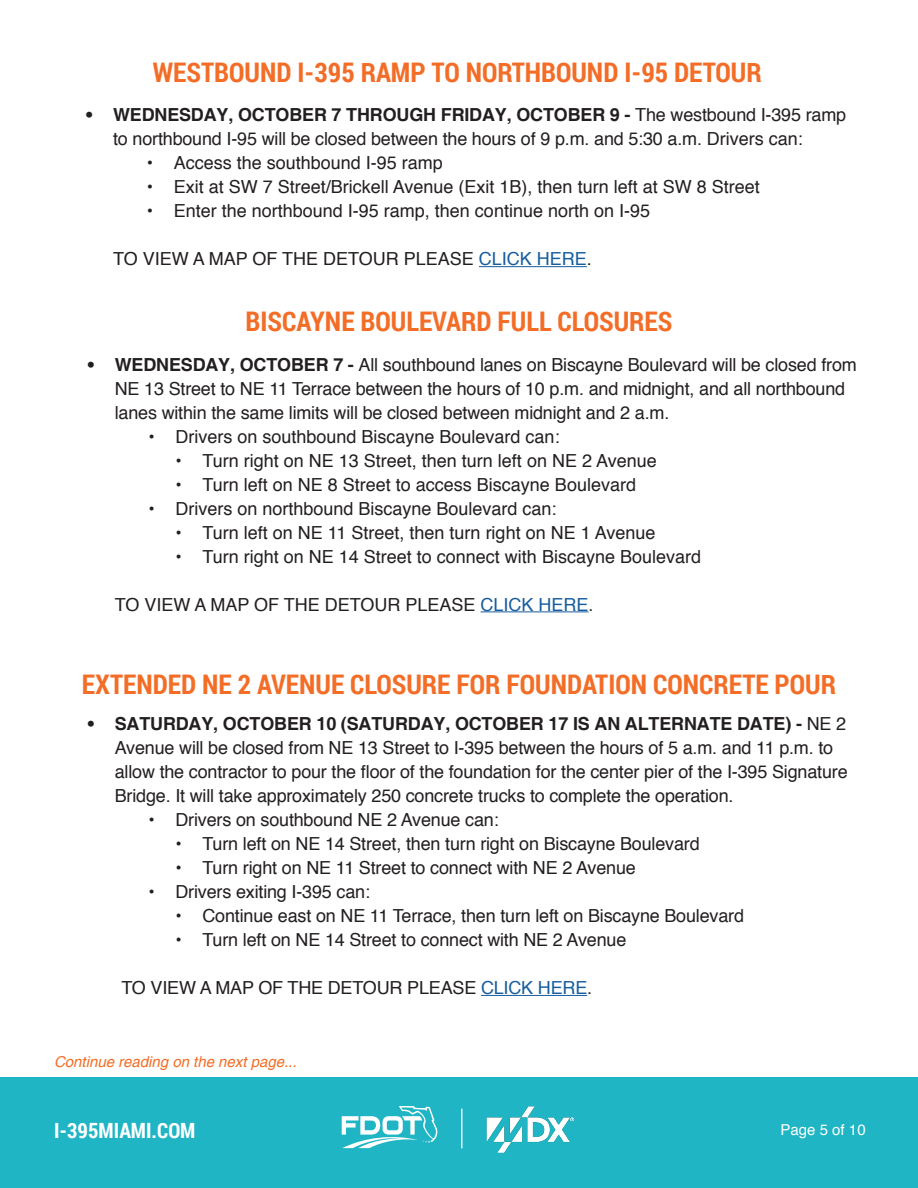
<style>
.page{position:relative;width:918px;height:1188px;background:#fff}
.page>*{position:absolute;margin:0;border:0;box-sizing:border-box;transform-origin:0 0}
.t1{font:700 27px "Roboto Condensed";color:#f36d27}
.t2{font:700 21px "Roboto Condensed";color:#fff}
.t3{font:18px/24px "Helvetica";letter-spacing:-.01em;color:#231f20}
.t4{font:italic 15px "Helvetica";color:#f36d27}
.t5{font:15px "Helvetica";color:#fff}
.s1{font-weight:700}
.s2{color:#175d9e}
</style>
<div class="page">
<div style="left:0;top:1077px;width:918px;height:111px;background:#1fb5c4"></div>
<hr style="left:461px;top:1109px;width:1px;height:39px;background:#fff">
<svg style="left:342px;top:1106px;width:95px;height:42px"></svg>
<img style="left:486px;top:1106px;width:89px;height:47px">
<hr style="left:481px;top:611px;width:108px;height:1px;background:#175d9e">
<hr style="left:479px;top:266px;width:108px;height:1px;background:#175d9e">
<hr style="left:481px;top:995px;width:106px;height:1px;background:#175d9e">
<p class="t1" style="left:153px;top:53px;width:610px">WESTBOUND I-395 RAMP TO NORTHBOUND I-95 DETOUR</p>
<p class="t3" style="left:113px;top:104px;width:735px;text-indent:-27px"><span class="s1">• WEDNESDAY, OCTOBER 7 THROUGH FRIDAY, OCTOBER 9 -</span> The westbound I-395 ramp to northbound I-95 will be closed between the hours of 9 p.m. and 5:30 a.m. Drivers can:</p>
<p class="t3" style="left:147px;top:152px;width:298px">• Access the southbound I-95 ramp</p>
<p class="t3" style="left:147px;top:176px;width:614px">• Exit at SW 7 Street/Brickell Avenue (Exit 1B), then turn left at SW 8 Street</p>
<p class="t3" style="left:147px;top:200px;width:505px">• Enter the northbound I-95 ramp, then continue north on I-95</p>
<p class="t3" style="left:113px;top:248px;width:480px">TO VIEW A MAP OF THE DETOUR PLEASE <span class="s2">CLICK HERE</span>.</p>
<p class="t1" style="left:245px;top:302px;width:429px">BISCAYNE BOULEVARD FULL CLOSURES</p>
<p class="t3" style="left:115px;top:353px;width:744px;text-indent:-27px"><span class="s1">• WEDNESDAY, OCTOBER 7 -</span> All southbound lanes on Biscayne Boulevard will be closed from<br>NE 13 Street to NE 11 Terrace between the hours of 10 p.m. and midnight, and all northbound lanes within the same limits will be closed between midnight and 2 a.m.</p>
<p class="t3" style="left:148px;top:425px;width:413px">• Drivers on southbound Biscayne Boulevard can:</p>
<p class="t3" style="left:176px;top:449px;width:483px">• Turn right on NE 13 Street, then turn left on NE 2 Avenue</p>
<p class="t3" style="left:176px;top:473px;width:462px">• Turn left on NE 8 Street to access Biscayne Boulevard</p>
<p class="t3" style="left:148px;top:497px;width:410px">• Drivers on northbound Biscayne Boulevard can:</p>
<p class="t3" style="left:176px;top:521px;width:481px">• Turn left on NE 11 Street, then turn right on NE 1 Avenue</p>
<p class="t3" style="left:176px;top:545px;width:527px">• Turn right on NE 14 Street to connect with Biscayne Boulevard</p>
<p class="t3" style="left:115px;top:593px;width:480px">TO VIEW A MAP OF THE DETOUR PLEASE <span class="s2">CLICK HERE</span>.</p>
<p class="t1" style="left:82px;top:665px;width:756px">EXTENDED NE 2 AVENUE CLOSURE FOR FOUNDATION CONCRETE POUR</p>
<p class="t3" style="left:115px;top:712px;width:734px;text-indent:-27px"><span class="s1">• SATURDAY, OCTOBER 10 (SATURDAY, OCTOBER 17 IS AN ALTERNATE DATE) -</span> NE 2<br>Avenue will be closed from NE 13 Street to I-395 between the hours of 5 a.m. and 11 p.m. to allow the contractor to pour the floor of the foundation for the center pier of the I-395 Signature Bridge. It will take approximately 250 concrete trucks to complete the operation.</p>
<p class="t3" style="left:148px;top:808px;width:352px">• Drivers on southbound NE 2 Avenue can:</p>
<p class="t3" style="left:176px;top:832px;width:526px">• Turn left on NE 14 Street, then turn right on Biscayne Boulevard</p>
<p class="t3" style="left:176px;top:856px;width:462px">• Turn right on NE 11 Street to connect with NE 2 Avenue</p>
<p class="t3" style="left:148px;top:880px;width:223px">• Drivers exiting I-395 can:</p>
<p class="t3" style="left:176px;top:904px;width:570px">• Continue east on NE 11 Terrace, then turn left on Biscayne Boulevard</p>
<p class="t3" style="left:176px;top:928px;width:452px">• Turn left on NE 14 Street to connect with NE 2 Avenue</p>
<p class="t3" style="left:122px;top:976px;width:472px">TO VIEW A MAP OF THE DETOUR PLEASE <span class="s2">CLICK HERE</span>.</p>
<p class="t4" style="left:54px;top:1053px;width:244px">Continue reading on the next page...</p>
<p class="t2" style="left:54px;top:1116px;width:143px">I-395MIAMI.COM</p>
<p class="t5" style="left:781px;top:1118px;width:87px">Page 5 of 10</p>
</div>
